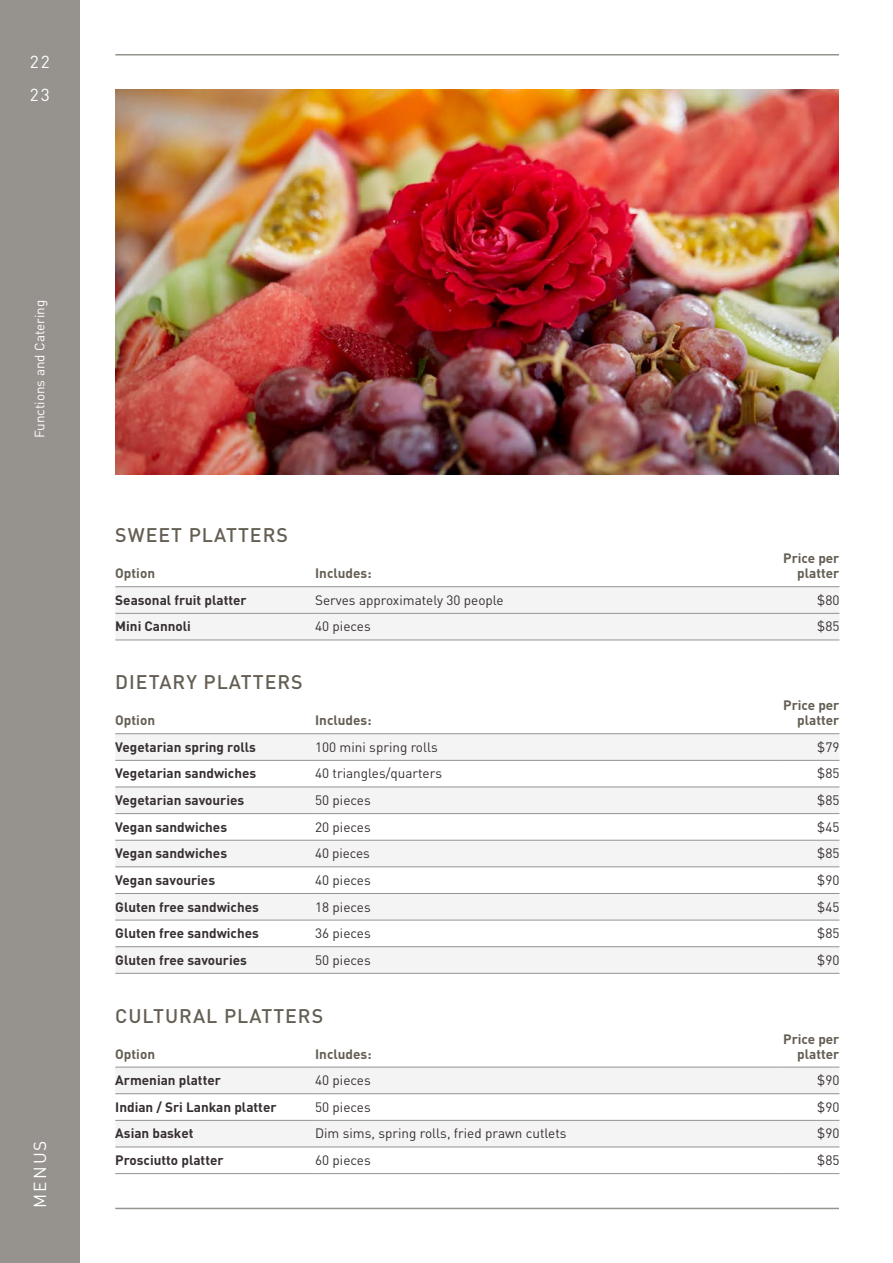
<style>
.page{position:relative;width:893px;height:1263px;background:#fff}
.page>*{position:absolute;margin:0;border:0;box-sizing:border-box;transform-origin:0 0}
.t1{font:500 19.5px "DIN";letter-spacing:.05em;color:#645e53}
.t2{font:17.25px/33.8px "DIN";letter-spacing:.12em;color:#fff}
.t3{font:700 13.5px "DIN";color:#362f34}
.t4{font:13.5px "DIN";color:#362f34}
.t5{font:700 13.5px/15px "DIN";color:#645e53;text-align:right}
.t6{font:13.5px "DIN";color:#fff}
</style>
<div class="page">
<div style="left:0;top:0;width:80px;height:1263px;background:#96928d"></div>
<div style="left:115px;top:587px;width:724px;height:53px;background:#f5f4f4"></div>
<hr style="left:780px;top:586px;width:59px;height:1px;background:#96928d">
<hr style="left:780px;top:613px;width:59px;height:1px;background:#96928d">
<hr style="left:780px;top:640px;width:59px;height:1px;background:#96928d">
<hr style="left:115px;top:613px;width:200px;height:1px;background:#96928d">
<hr style="left:315px;top:613px;width:465px;height:1px;background:#96928d">
<hr style="left:115px;top:640px;width:200px;height:1px;background:#96928d">
<hr style="left:315px;top:640px;width:465px;height:1px;background:#96928d">
<hr style="left:115px;top:586px;width:200px;height:1px;background:#96928d">
<hr style="left:315px;top:586px;width:465px;height:1px;background:#96928d">
<svg style="left:115px;top:734px;width:724px;height:239px;fill:#f5f4f4"></svg>
<svg style="left:115px;top:761px;width:724px;height:185px"></svg>
<hr style="left:780px;top:733px;width:59px;height:1px;background:#96928d">
<hr style="left:780px;top:760px;width:59px;height:1px;background:#96928d">
<hr style="left:780px;top:787px;width:59px;height:1px;background:#96928d">
<hr style="left:780px;top:813px;width:59px;height:1px;background:#96928d">
<hr style="left:780px;top:840px;width:59px;height:1px;background:#96928d">
<hr style="left:780px;top:866px;width:59px;height:1px;background:#96928d">
<hr style="left:780px;top:893px;width:59px;height:1px;background:#96928d">
<hr style="left:780px;top:920px;width:59px;height:1px;background:#96928d">
<hr style="left:780px;top:946px;width:59px;height:1px;background:#96928d">
<hr style="left:780px;top:973px;width:59px;height:1px;background:#96928d">
<hr style="left:115px;top:787px;width:200px;height:1px;background:#96928d">
<hr style="left:315px;top:787px;width:465px;height:1px;background:#96928d">
<hr style="left:115px;top:840px;width:200px;height:1px;background:#96928d">
<hr style="left:315px;top:840px;width:465px;height:1px;background:#96928d">
<hr style="left:115px;top:760px;width:200px;height:1px;background:#96928d">
<hr style="left:315px;top:760px;width:465px;height:1px;background:#96928d">
<hr style="left:115px;top:813px;width:200px;height:1px;background:#96928d">
<hr style="left:315px;top:813px;width:465px;height:1px;background:#96928d">
<hr style="left:115px;top:866px;width:200px;height:1px;background:#96928d">
<hr style="left:315px;top:866px;width:465px;height:1px;background:#96928d">
<hr style="left:115px;top:920px;width:200px;height:1px;background:#96928d">
<hr style="left:315px;top:920px;width:465px;height:1px;background:#96928d">
<hr style="left:115px;top:973px;width:200px;height:1px;background:#96928d">
<hr style="left:315px;top:973px;width:465px;height:1px;background:#96928d">
<hr style="left:115px;top:733px;width:200px;height:1px;background:#96928d">
<hr style="left:315px;top:733px;width:465px;height:1px;background:#96928d">
<hr style="left:115px;top:893px;width:200px;height:1px;background:#96928d">
<hr style="left:315px;top:893px;width:465px;height:1px;background:#96928d">
<hr style="left:115px;top:946px;width:200px;height:1px;background:#96928d">
<hr style="left:315px;top:946px;width:465px;height:1px;background:#96928d">
<div style="left:116px;top:1068px;width:723px;height:25px;background:#f5f4f4"></div>
<svg style="left:115px;top:1094px;width:724px;height:53px;fill:#f5f4f4"></svg>
<hr style="left:780px;top:1067px;width:59px;height:1px;background:#96928d">
<hr style="left:780px;top:1093px;width:59px;height:1px;background:#96928d">
<hr style="left:780px;top:1120px;width:59px;height:1px;background:#96928d">
<hr style="left:780px;top:1147px;width:59px;height:1px;background:#96928d">
<hr style="left:780px;top:1173px;width:59px;height:1px;background:#96928d">
<hr style="left:115px;top:1120px;width:200px;height:1px;background:#96928d">
<hr style="left:315px;top:1120px;width:465px;height:1px;background:#96928d">
<hr style="left:115px;top:1173px;width:200px;height:1px;background:#96928d">
<hr style="left:315px;top:1173px;width:465px;height:1px;background:#96928d">
<hr style="left:115px;top:1093px;width:200px;height:1px;background:#96928d">
<hr style="left:315px;top:1093px;width:465px;height:1px;background:#96928d">
<hr style="left:115px;top:1147px;width:200px;height:1px;background:#96928d">
<hr style="left:315px;top:1147px;width:465px;height:1px;background:#96928d">
<hr style="left:115px;top:1067px;width:200px;height:1px;background:#96928d">
<hr style="left:315px;top:1067px;width:465px;height:1px;background:#96928d">
<img style="left:115px;top:90px;width:724px;height:384px">
<hr style="left:115px;top:1208px;width:724px;height:1px;background:#96928d">
<hr style="left:115px;top:54px;width:724px;height:2px;background:#96928d">
<p class="t2" style="left:30px;top:44px;width:22px">22<br>23</p>
<p class="t6" style="left:31px;top:438px;width:140px;rotate:-90deg">Functions and Catering</p>
<p class="t2" style="left:23px;top:1208px;width:69px;rotate:-90deg">MENUS</p>
<h1 class="t1" style="left:115px;top:523px;width:174px">SWEET PLATTERS</h1>
<p class="t5" style="left:115px;top:565px;width:41px">Option</p>
<p class="t5" style="left:315px;top:565px;width:58px">Includes:</p>
<p class="t5" style="left:783px;top:550px;width:58px">Price per platter</p>
<p class="t3" style="left:115px;top:591px;width:133px">Seasonal fruit platter</p>
<p class="t4" style="left:315px;top:591px;width:190px">Serves approximately 30 people</p>
<p class="t4" style="left:817px;top:591px;width:24px">$80</p>
<p class="t3" style="left:115px;top:618px;width:77px">Mini Cannoli</p>
<p class="t4" style="left:315px;top:618px;width:57px">40 pieces</p>
<p class="t4" style="left:817px;top:618px;width:24px">$85</p>
<h1 class="t1" style="left:115px;top:670px;width:189px">DIETARY PLATTERS</h1>
<p class="t5" style="left:115px;top:712px;width:41px">Option</p>
<p class="t5" style="left:315px;top:712px;width:58px">Includes:</p>
<p class="t5" style="left:783px;top:697px;width:58px">Price per platter</p>
<p class="t3" style="left:115px;top:738px;width:142px">Vegetarian spring rolls</p>
<p class="t4" style="left:315px;top:738px;width:124px">100 mini spring rolls</p>
<p class="t4" style="left:817px;top:738px;width:24px">$79</p>
<p class="t3" style="left:115px;top:765px;width:143px">Vegetarian sandwiches</p>
<p class="t4" style="left:315px;top:765px;width:128px">40 triangles/quarters</p>
<p class="t4" style="left:817px;top:765px;width:24px">$85</p>
<p class="t3" style="left:115px;top:791px;width:131px">Vegetarian savouries</p>
<p class="t4" style="left:315px;top:792px;width:57px">50 pieces</p>
<p class="t4" style="left:817px;top:792px;width:24px">$85</p>
<p class="t3" style="left:115px;top:818px;width:113px">Vegan sandwiches</p>
<p class="t4" style="left:315px;top:818px;width:57px">20 pieces</p>
<p class="t4" style="left:817px;top:818px;width:24px">$45</p>
<p class="t3" style="left:115px;top:845px;width:113px">Vegan sandwiches</p>
<p class="t4" style="left:315px;top:845px;width:56px">40 pieces</p>
<p class="t4" style="left:817px;top:845px;width:24px">$85</p>
<p class="t3" style="left:115px;top:871px;width:101px">Vegan savouries</p>
<p class="t4" style="left:315px;top:872px;width:57px">40 pieces</p>
<p class="t4" style="left:817px;top:872px;width:24px">$90</p>
<p class="t3" style="left:115px;top:898px;width:145px">Gluten free sandwiches</p>
<p class="t4" style="left:315px;top:898px;width:57px">18 pieces</p>
<p class="t4" style="left:817px;top:898px;width:24px">$45</p>
<p class="t3" style="left:115px;top:924px;width:145px">Gluten free sandwiches</p>
<p class="t4" style="left:315px;top:925px;width:57px">36 pieces</p>
<p class="t4" style="left:817px;top:925px;width:24px">$85</p>
<p class="t3" style="left:115px;top:951px;width:133px">Gluten free savouries</p>
<p class="t4" style="left:315px;top:951px;width:57px">50 pieces</p>
<p class="t4" style="left:817px;top:951px;width:24px">$90</p>
<h1 class="t1" style="left:115px;top:1003px;width:209px">CULTURAL PLATTERS</h1>
<p class="t5" style="left:115px;top:1046px;width:41px">Option</p>
<p class="t5" style="left:315px;top:1046px;width:58px">Includes:</p>
<p class="t5" style="left:783px;top:1031px;width:58px">Price per platter</p>
<p class="t3" style="left:115px;top:1071px;width:107px">Armenian platter</p>
<p class="t4" style="left:315px;top:1072px;width:57px">40 pieces</p>
<p class="t4" style="left:817px;top:1072px;width:24px">$90</p>
<p class="t3" style="left:115px;top:1098px;width:163px">Indian / Sri Lankan platter</p>
<p class="t4" style="left:315px;top:1098px;width:57px">50 pieces</p>
<p class="t4" style="left:817px;top:1098px;width:24px">$90</p>
<p class="t3" style="left:115px;top:1125px;width:80px">Asian basket</p>
<p class="t4" style="left:315px;top:1125px;width:253px">Dim sims, spring rolls, fried prawn cutlets</p>
<p class="t4" style="left:817px;top:1125px;width:24px">$90</p>
<p class="t3" style="left:115px;top:1151px;width:110px">Prosciutto platter</p>
<p class="t4" style="left:315px;top:1152px;width:57px">60 pieces</p>
<p class="t4" style="left:817px;top:1152px;width:24px">$85</p>
</div>
